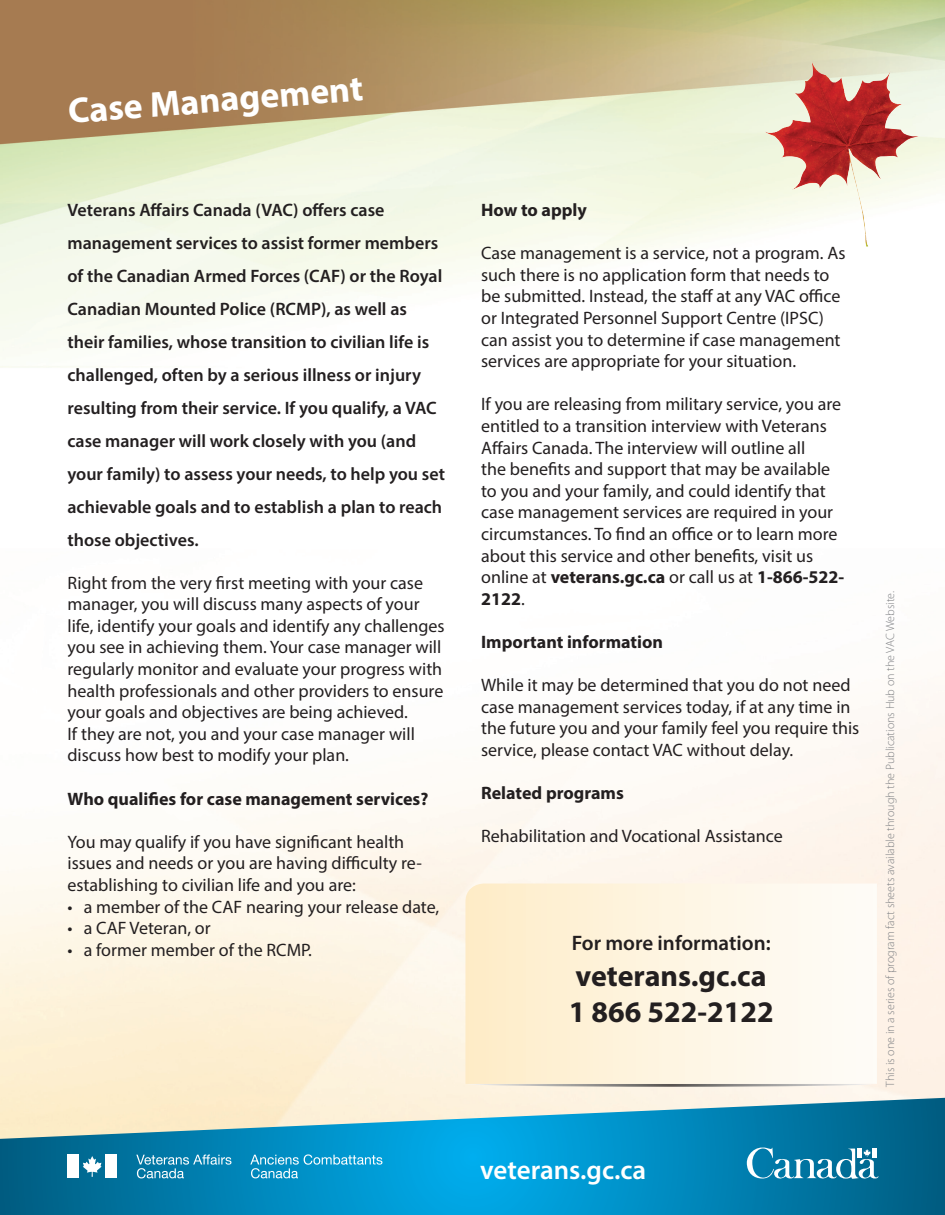
<style>
.page{position:relative;width:945px;height:1215px;background:#fff}
.page>*{position:absolute;margin:0;border:0;box-sizing:border-box;transform-origin:0 0}
.t1{font:700 36px "Myriad Pro";color:#fff}
.t2{font:700 30px "Myriad Pro";color:#231f20}
.t3{font:600 27px "Myriad Pro";color:#fff}
.t4{font:600 21px "Myriad Pro";color:#231f20}
.t5{font:18px/21.6px "Myriad Pro";color:#231f20}
.t6{font:600 18px/33px "Myriad Pro";color:#231f20}
.t7{font:700 18px "Myriad Pro";color:#231f20}
.t8{font:300 12px "Myriad Pro";color:#808285}
.s1{font-weight:700}
</style>
<div class="page">
<img style="left:0;top:0;width:945px;height:1098px">
<svg style="left:0;top:1098px;width:945px;height:117px;background:#3099bc"></svg>
<svg style="left:747px;top:1148px;width:131px;height:31px"></svg>
<svg style="left:136px;top:1155px;width:95px;height:23px;background:#3295bb"></svg>
<svg style="left:250px;top:1154px;width:132px;height:24px;background:#2aa5d3"></svg>
<div style="left:68px;top:1154px;width:11px;height:24px;background:#fff"></div>
<div style="left:105px;top:1154px;width:12px;height:24px;background:#fff"></div>
<svg style="left:83px;top:1156px;width:19px;height:21px"></svg>
<img style="left:765px;top:62px;width:89px;height:128px">
<svg style="left:467px;top:1084px;width:407px;height:3px"></svg>
<svg style="left:465px;top:884px;width:412px;height:200px"></svg>
<p class="t1" style="left:67px;top:87px;width:297px;rotate:-4deg">Case Management</p>
<p class="t6" style="left:68px;top:193px;width:379px">Veterans Affairs Canada (VAC) offers case management services to assist former members of the Canadian Armed Forces (CAF) or the Royal Canadian Mounted Police (RCMP), as well as their families, whose transition to civilian life is challenged, often by a serious illness or injury resulting from their service. If you qualify, a VAC case manager will work closely with you (and your family) to assess your needs, to help you set achievable goals and to establish a plan to reach those objectives.</p>
<p class="t5" style="left:68px;top:571px;width:379px">Right from the very first meeting with your case manager, you will discuss many aspects of your life, identify your goals and identify any challenges you see in achieving them. Your case manager will regularly monitor and evaluate your progress with health professionals and other providers to ensure your goals and objectives are being achieved.<br>If they are not, you and your case manager will discuss how best to modify your plan.</p>
<p class="t7" style="left:68px;top:787px;width:362px">Who qualifies for case management services?</p>
<p class="t5" style="left:68px;top:831px;width:356px">You may qualify if you have significant health issues and needs or you are having difficulty re&shy;establishing to civilian life and you are:</p>
<p class="t5" style="left:68px;top:895px;width:373px">• a member of the CAF nearing your release date,</p>
<p class="t5" style="left:68px;top:917px;width:145px">• a CAF Veteran, or</p>
<p class="t5" style="left:68px;top:939px;width:246px">• a former member of the RCMP.</p>
<p class="t7" style="left:481px;top:198px;width:107px">How to apply</p>
<p class="t5" style="left:481px;top:242px;width:366px">Case management is a service, not a program. As such there is no application form that needs to be submitted. Instead, the staff at any VAC office or Integrated Personnel Support Centre (IPSC) can assist you to determine if case management services are appropriate for your situation.</p>
<p class="t5" style="left:481px;top:393px;width:365px">If you are releasing from military service, you are entitled to a transition interview with Veterans Affairs Canada. The interview will outline all<br>the benefits and support that may be available to you and your family, and could identify that case management services are required in your circumstances. To find an office or to learn more about this service and other benefits, visit us online at <span class="s1">veterans.gc.ca</span> or call us at <span class="s1">1-866-522- 2122</span>.</p>
<p class="t7" style="left:481px;top:630px;width:183px">Important information</p>
<p class="t5" style="left:481px;top:674px;width:380px">While it may be determined that you do not need case management services today, if at any time in the future you and your family feel you require this service, please contact VAC without delay.</p>
<p class="t7" style="left:481px;top:781px;width:144px">Related programs</p>
<p class="t5" style="left:481px;top:825px;width:303px">Rehabilitation and Vocational Assistance</p>
<p class="t4" style="left:572px;top:929px;width:200px">For more information:</p>
<p class="t2" style="left:576px;top:956px;width:193px">veterans.gc.ca</p>
<p class="t2" style="left:569px;top:992px;width:206px">1 866 522-2122</p>
<p class="t8" style="left:883px;top:1087px;width:497px;rotate:-90deg">This is one in a series of program fact sheets available through the Publications Hub on the VAC Website.</p>
<p class="t3" style="left:480px;top:1153px;width:167px">veterans.gc.ca</p>
</div>
